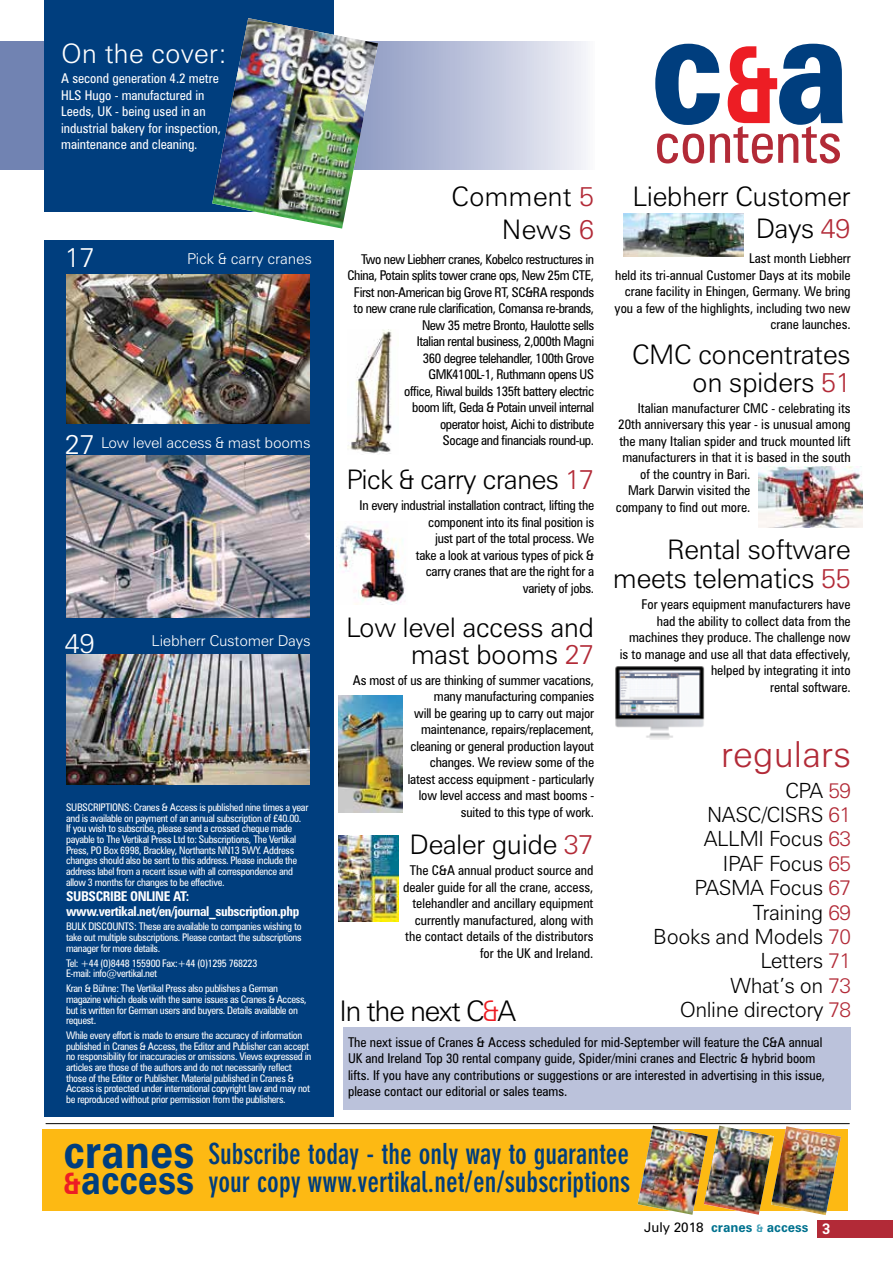
<style>
.page{position:relative;width:893px;height:1263px;background:#fff}
.page>*{position:absolute;margin:0;border:0;box-sizing:border-box;transform-origin:0 0}
.t1{font:900 154.5px "Zurich BT";color:#003e7e;scale:.79 1}
.t2{font:700 106.5px "Zurich BT";color:#ed1d24;scale:.79 1}
.t3{font:condensed 57px "Zurich BT";color:#b22a37}
.t4{font:700 47.4px "Zurich BT";color:#003e7e;scale:.9 1}
.t5{font:700 40.95px "Zurich BT";color:#003e7e;scale:.9 1}
.t6{font:300 36px "Zurich BT";color:#b22a37}
.t7{font:700 condensed 28.65px/28.2px "DIN Neuzeit Grotesk";color:#003e7e}
.t8{font:300 28.5px "Zurich BT";letter-spacing:-.05em;color:#000}
.t9{font:300 27px/27px "Zurich BT";letter-spacing:-.02em;color:#000;text-align:right}
.t10{font:300 27px "Zurich BT";color:#fff}
.t11{font:300 27px/32.4px "Zurich BT";color:#000;text-align:right}
.t12{font:300 21px/24.5px "Zurich BT";letter-spacing:-.02em;color:#000;text-align:right}
.t13{font:300 15px "Zurich BT";letter-spacing:-.015em;color:#fff}
.t14{font:condensed 13.5px/16.5px "Zurich BT";color:#000;text-align:right}
.t15{font:condensed 13.5px/16.5px "Zurich BT";letter-spacing:-.03em;color:#000;text-align:right}
.t16{font:condensed 13.5px/16.5px "Zurich BT";letter-spacing:-.02em;color:#000;text-align:right}
.t17{font:condensed 13.5px/16.5px "Zurich BT";color:#fff}
.t18{font:700 condensed 13.5px/14.9px "Zurich BT";letter-spacing:-.03em;color:#fff}
.t19{font:700 13.5px "Zurich BT";color:#00728f}
.t20{font:condensed 10.5px/10.6px "Zurich BT";letter-spacing:-.03em;color:#fff}
.s1{font-size:27px}
.s2{color:#b22a37}
.s3{color:#ed1d24}
.s4{font-weight:900;font-size:154.5px;color:#003e7e}
.s5{font-size:29.7px;color:#ed1d24}
.s6{font-weight:400;color:#000}
.s7{font-size:10.5px;color:#3c9db6}
.s8{font-size:15px;color:#fff}
</style>
<div class="page">
<div style="left:818px;top:1220px;width:75px;height:17px;background:#b22a37"></div>
<div style="left:343px;top:1027px;width:508px;height:83px;background:#bbc2db"></div>
<svg style="left:0;top:42px;width:586px;height:128px;background:#b3bbd6"></svg>
<div style="left:44px;top:0;width:289px;height:212px;background:#003e7e"></div>
<div style="left:44px;top:240px;width:289px;height:876px;background:#003e7e"></div>
<hr style="left:46px;top:1123px;width:804px;height:1px;background:#000">
<img style="left:67px;top:274px;width:242px;height:149px">
<img style="left:67px;top:456px;width:242px;height:162px">
<img style="left:67px;top:654px;width:242px;height:130px">
<img style="left:212px;top:18px;width:166px;height:211px">
<div style="left:42px;top:1129px;width:805px;height:82px;background:#fdb913"></div>
<img style="left:638px;top:1126px;width:133px;height:89px">
<img style="left:771px;top:1126px;width:70px;height:89px">
<img style="left:337px;top:525px;width:69px;height:80px">
<img style="left:338px;top:696px;width:64px;height:116px">
<img style="left:348px;top:330px;width:44px;height:124px">
<img style="left:339px;top:835px;width:60px;height:86px">
<img style="left:623px;top:214px;width:121px;height:42px">
<img style="left:759px;top:466px;width:104px;height:61px">
<img style="left:615px;top:666px;width:90px;height:74px">
<h3 class="t10" style="left:61px;top:37px;width:168px">On the cover:</h3>
<p class="t17" style="left:61px;top:70px;width:161px">A second generation 4.2 metre<br>HLS Hugo - manufactured in<br>Leeds, UK - being used in an industrial bakery for inspection, maintenance and cleaning.</p>
<h3 class="t10" style="left:65px;top:241px;width:31px">17</h3>
<p class="t13" style="left:187px;top:250px;width:126px">Pick &amp; carry cranes</p>
<p class="t13" style="left:65px;top:433px;width:247px"><span class="s1">27</span> Low level access &amp; mast booms</p>
<h3 class="t10" style="left:65px;top:627px;width:31px">49</h3>
<p class="t13" style="left:152px;top:632px;width:160px">Liebherr Customer Days</p>
<p class="t20" style="left:66px;top:802px;width:244px">SUBSCRIPTIONS: Cranes &amp; Access is published nine times a year and is available on payment of an annual subscription of £40.00.<br>If you wish to subscribe, please send a crossed cheque made payable to The Vertikal Press Ltd to: Subscriptions, The Vertikal Press, PO Box 6998, Brackley, Northants NN13 5WY. Address changes should also be sent to this address. Please include the address label from a recent issue with all correspondence and allow 3 months for changes to be effective.</p>
<p class="t18" style="left:66px;top:888px;width:235px">Subscribe online at: www.vertikal.net/en/journal_subscription.php</p>
<p class="t20" style="left:66px;top:921px;width:237px;text-align:justify">BULK DISCOUNTS: These are available to companies wishing to take out multiple subscriptions. Please contact the subscriptions manager for more details.</p>
<p class="t20" style="left:66px;top:957px;width:193px">Tel: +44 (0)8448 155900 Fax:+44 (0)1295 768223<br>E-mail: info@vertikal.net</p>
<p class="t20" style="left:66px;top:983px;width:242px">Kran &amp; Bühne: The Vertikal Press also publishes a German magazine which deals with the same issues as Cranes &amp; Access, but is written for German users and buyers. Details available on request.</p>
<p class="t20" style="left:66px;top:1030px;width:247px">While every effort is made to ensure the accuracy of information published in Cranes &amp; Access, the Editor and Publisher can accept no responsibility for inaccuracies or omissions. Views expressed in articles are those of the authors and do not necessarily reflect those of the Editor or Publisher. Material published in Cranes &amp; Access is protected under international copyright law and may not be reproduced without prior permission from the publishers.</p>
<h3 class="t11" style="left:451px;top:180px;width:144px">Comment <span class="s2">5<br></span>News <span class="s2">6</span></h3>
<p class="t15" style="left:347px;top:251px;width:248px">Two new Liebherr cranes, Kobelco restructures in China, Potain splits tower crane ops, New 25m CTE, First non-American big Grove RT, SC&amp;RA responds to new crane rule clarification, Comansa re-brands, New 35 metre Bronto, Haulotte sells<br>Italian rental business, 2,000th Magni<br>360 degree telehandler, 100th Grove<br>GMK4100L-1, Ruthmann opens US<br>office, Riwal builds 135ft battery electric<br>boom lift, Geda &amp; Potain unveil internal<br>operator hoist, Aichi to distribute<br>Socage and financials round-up.</p>
<h3 class="t9" style="left:346px;top:466px;width:249px">Pick &amp; carry cranes <span class="s2">17</span></h3>
<p class="t16" style="left:360px;top:497px;width:236px">In every industrial installation contract, lifting the component into its final position is<br>just part of the total process. We<br>take a look at various types of pick &amp;<br>carry cranes that are the right for a<br>variety of jobs.</p>
<h3 class="t9" style="left:346px;top:613px;width:250px">Low level access and mast booms <span class="s2">27</span></h3>
<p class="t14" style="left:353px;top:671px;width:243px">As most of us are thinking of summer vacations, many manufacturing companies<br>will be gearing up to carry out major maintenance, repairs/replacement,<br>cleaning or general production layout<br>changes. We review some of the<br>latest access equipment - particularly<br>low level access and mast booms -<br>suited to this type of work.</p>
<h3 class="t9" style="left:409px;top:831px;width:185px">Dealer guide <span class="s2">37</span></h3>
<p class="t14" style="left:403px;top:862px;width:192px">The C&amp;A annual product source and dealer guide for all the crane, access, telehandler and ancillary equipment currently manufactured, along with the contact details of the distributors for the UK and Ireland.</p>
<h3 class="t8" style="left:339px;top:993px;width:178px">In the next C<span class="s3">&amp;</span>A</h3>
<h1 class="t1" style="left:650px;top:-26px;width:95px">c</h1>
<h3 class="t3" style="left:654px;top:108px;width:189px">contents</h3>
<h2 class="t2" style="left:724px;top:20px;width:160px">&amp;<span class="s4">a</span></h2>
<h3 class="t9" style="left:632px;top:180px;width:220px;line-height:32.4px">Liebherr Customer<br>Days <span class="s2">49</span></h3>
<p class="t14" style="left:615px;top:250px;width:238px">Last month Liebherr<br>held its tri-annual Customer Days at its mobile crane facility in Ehingen, Germany. We bring you a few of the highlights, including two new crane launches.</p>
<h3 class="t9" style="left:632px;top:340px;width:220px;line-height:27.9px">CMC concentrates on spiders <span class="s2">51</span></h3>
<p class="t14" style="left:638px;top:399px;width:214px">Italian manufacturer CMC - celebrating its</p>
<p class="t14" style="left:618px;top:416px;width:234px">20th anniversary this year - is unusual among</p>
<p class="t14" style="left:619px;top:432px;width:233px">the many Italian spider and truck mounted lift</p>
<p class="t14" style="left:622px;top:449px;width:230px">manufacturers in that it is based in the south</p>
<p class="t14" style="left:640px;top:465px;width:112px">of the country in Bari.</p>
<p class="t14" style="left:628px;top:482px;width:124px">Mark Darwin visited the</p>
<p class="t14" style="left:616px;top:498px;width:136px">company to find out more.</p>
<h3 class="t9" style="left:613px;top:534px;width:239px;line-height:29.4px">Rental software meets telematics <span class="s2">55</span></h3>
<p class="t14" style="left:620px;top:596px;width:232px">For years equipment manufacturers have had the ability to collect data from the machines they produce. The challenge now is to manage and use all that data effectively, helped by integrating it into<br>rental software.</p>
<h3 class="t6" style="left:721px;top:732px;width:132px">regulars</h3>
<h3 class="t12" style="left:653px;top:778px;width:199px">CPA <span class="s2">59<br></span>NASC/CISRS <span class="s2">61<br></span>ALLMI Focus <span class="s2">63<br></span>IPAF Focus <span class="s2">65<br></span>PASMA Focus <span class="s2">67<br></span>Training <span class="s2">69<br></span>Books and Models <span class="s2">70<br></span>Letters <span class="s2">71<br></span>What’s on <span class="s2">73<br></span>Online directory <span class="s2">78</span></h3>
<p class="t14" style="left:348px;top:1033px;width:479px;text-align:left">The next issue of Cranes &amp; Access scheduled for mid-September will feature the C&amp;A annual UK and Ireland Top 30 rental company guide, Spider/mini cranes and Electric &amp; hybrid boom lifts. If you have any contributions or suggestions or are interested in advertising in this issue, please contact our editorial or sales teams.</p>
<h3 class="t4" style="left:64px;top:1122px;width:147px">cranes</h3>
<h3 class="t5" style="left:64px;top:1155px;width:147px"><span class="s5">&amp;</span>access</h3>
<h3 class="t7" style="left:208px;top:1139px;width:423px">Subscribe today - the only way to guarantee your copy www.vertikal.net/en/subscriptions</h3>
<p class="t19" style="left:644px;top:1219px;width:188px"><span class="s6">July 2018</span> cranes <span class="s7">&amp;</span> access <span class="s8">3</span></p>
</div>
